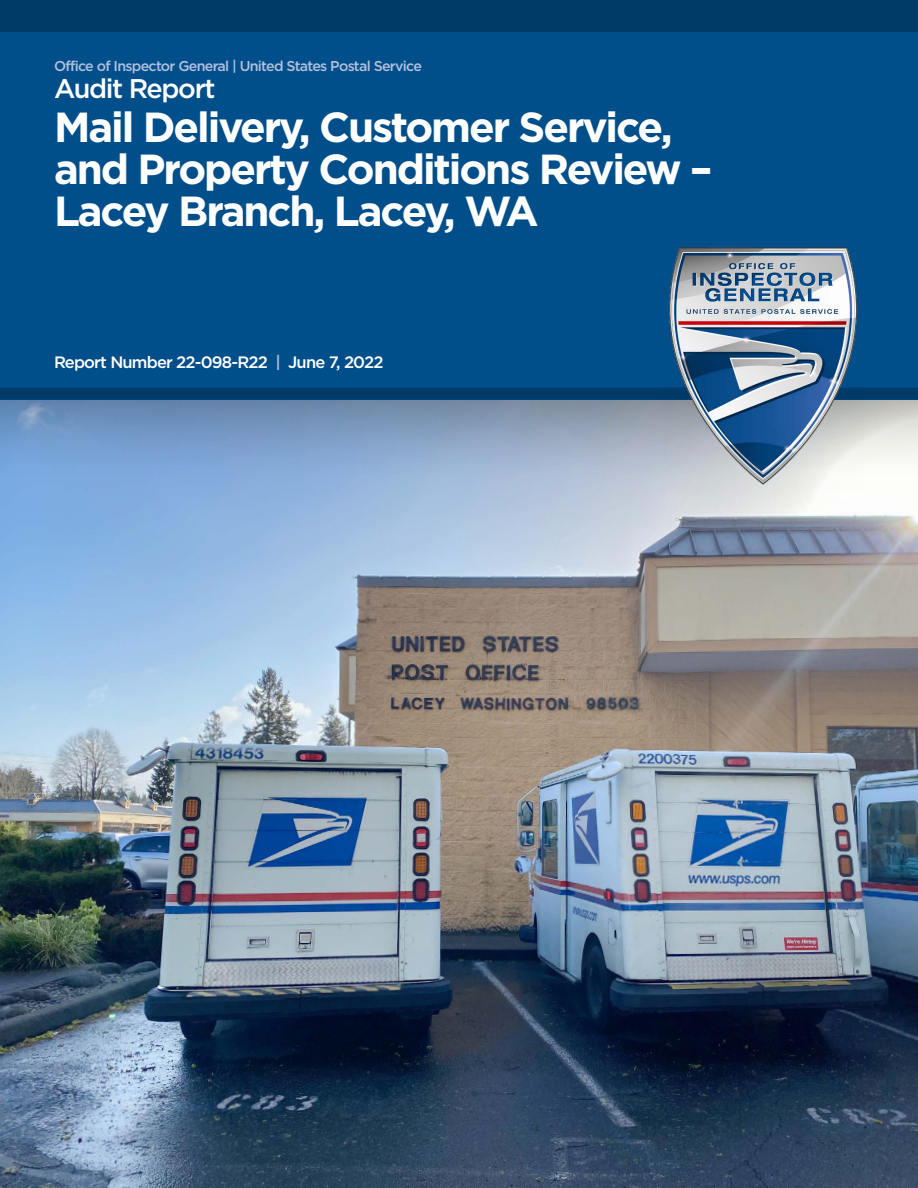
<style>
.page{position:relative;width:918px;height:1188px;background:#fff}
.page>*{position:absolute;margin:0;border:0;box-sizing:border-box;transform-origin:0 0}
.t1{font:700 42px/42px "Gotham";letter-spacing:-.05em;color:#fff}
.t2{font:500 27px "Gotham";letter-spacing:-.05em;color:#fff}
.t3{font:500 16.5px "Gotham";letter-spacing:-.05em;color:#fff}
.t4{font:500 14.25px "Gotham";letter-spacing:-.05em;color:#b2c1de}
.s1{color:#b2c1de}
</style>
<div class="page">
<img style="left:0;top:486px;width:918px;height:702px">
<svg style="left:0;top:400px;width:918px;height:86px;background:#8ca6c8"></svg>
<div style="left:0;top:0;width:918px;height:400px;background:#004f8b"></div>
<div style="left:0;top:388px;width:918px;height:12px;background:#003b68"></div>
<img style="left:663px;top:247px;width:201px;height:245px">
<div style="left:0;top:0;width:918px;height:31px;background:#003b68"></div>
<p class="t4" style="left:54px;top:58px;width:370px">Office of Inspector General | United States Postal Service</p>
<p class="t2" style="left:54px;top:73px;width:163px">Audit Report</p>
<p class="t1" style="left:54px;top:105px;width:660px">Mail Delivery, Customer Service, and Property Conditions Review –<br>Lacey Branch, Lacey, WA</p>
<p class="t3" style="left:54px;top:353px;width:331px">Report Number 22-098-R22 <span class="s1">|</span> June 7, 2022</p>
</div>
